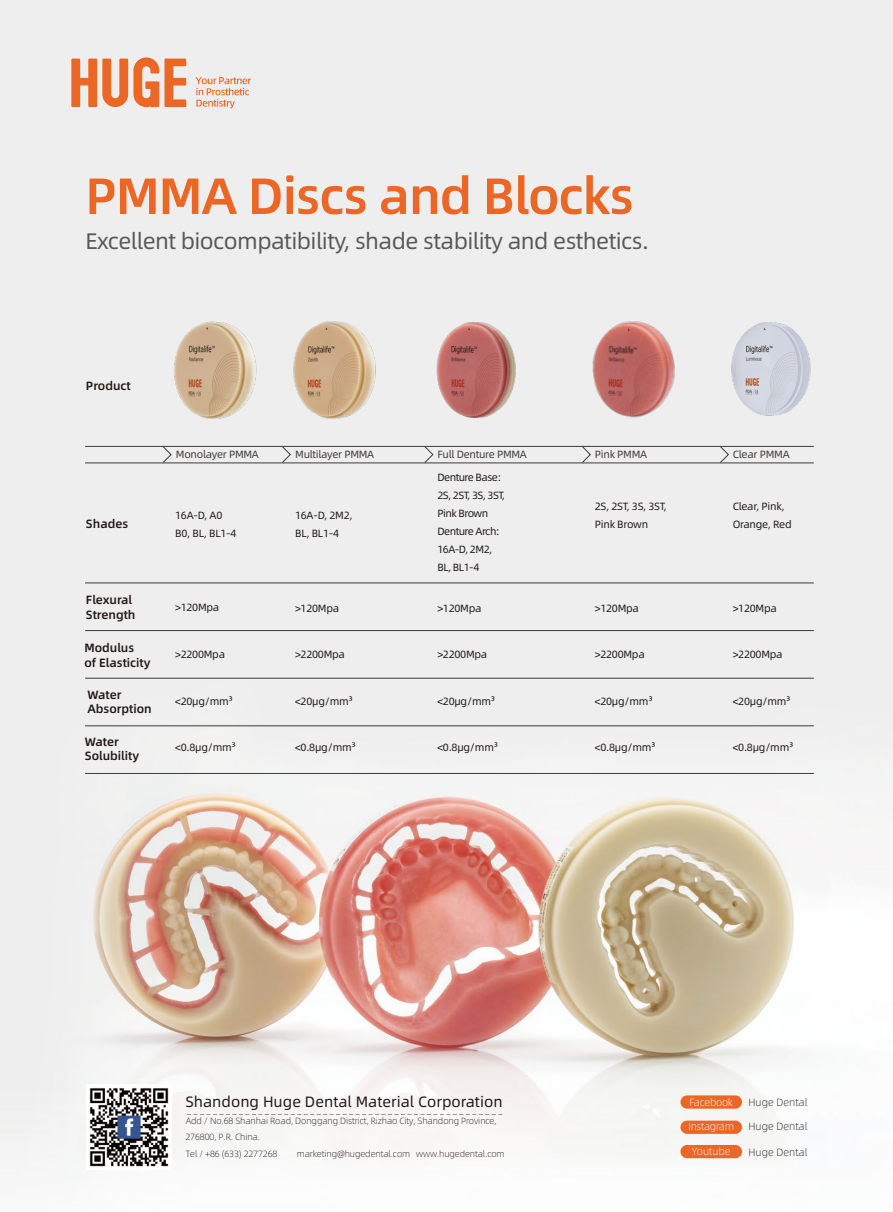
<style>
.page{position:relative;width:893px;height:1212px;background:#fff}
.page>*{position:absolute;margin:0;border:0;box-sizing:border-box;transform-origin:0 0}
.t1{font:51px "Alibaba Pu Hui Ti M";letter-spacing:-.025em;color:#ec6626}
.t2{font:22.5px "Alibaba Pu Hui Ti R";letter-spacing:-.025em;color:#595857}
.t3{font:15px "Alibaba Pu Hui Ti R";color:#221815}
.t4{font:12px/14.4px "Alibaba Pu Hui Ti M";color:#221815}
.t5{font:10.5px/18px "Alibaba Pu Hui Ti R";letter-spacing:-.025em;color:#221815}
.t6{font:10.5px/18px "Alibaba Pu Hui Ti R";letter-spacing:-.05em;color:#221815}
.t7{font:10.5px "Alibaba Pu Hui Ti R";letter-spacing:-.025em;color:#3e3a39}
.t8{font:10.5px "Alibaba Pu Hui Ti L";color:#221815}
.t9{font:10.5px "Alibaba Pu Hui Ti L";letter-spacing:-.025em;color:#fff}
.t10{font:10.5px "Alibaba Pu Hui Ti L";color:#fff}
.t11{font:9px/16.2px "Alibaba Pu Hui Ti L";letter-spacing:-.01em;color:#221815}
</style>
<div class="page">
<img style="left:0;top:0;width:893px;height:1164px">
<img style="left:576px;top:297px;width:111px;height:149px">
<hr style="left:85px;top:462px;width:729px;height:1px;background:#3e3a39">
<hr style="left:85px;top:446px;width:729px;height:1px;background:#3e3a39">
<hr style="left:85px;top:582px;width:729px;height:1px;background:#3e3a39">
<hr style="left:85px;top:630px;width:729px;height:1px;background:#3e3a39">
<hr style="left:85px;top:678px;width:729px;height:1px;background:#3e3a39">
<hr style="left:85px;top:725px;width:729px;height:1px;background:#3e3a39">
<hr style="left:85px;top:773px;width:729px;height:1px;background:#3e3a39">
<img style="left:278px;top:300px;width:109px;height:144px">
<svg style="left:162px;top:445px;width:10px;height:19px"></svg>
<svg style="left:281px;top:445px;width:10px;height:19px"></svg>
<svg style="left:424px;top:445px;width:10px;height:19px"></svg>
<svg style="left:581px;top:445px;width:10px;height:19px"></svg>
<svg style="left:719px;top:445px;width:10px;height:19px"></svg>
<img style="left:716px;top:301px;width:104px;height:140px">
<img style="left:422px;top:300px;width:103px;height:144px">
<img style="left:158px;top:300px;width:109px;height:144px">
<svg style="left:71px;top:57px;width:115px;height:50px;background:#ec9d78"></svg>
<svg style="left:196px;top:77px;width:55px;height:31px;background:#edd0c2"></svg>
<img style="left:87px;top:1084px;width:85px;height:83px">
<svg style="left:187px;top:1114px;width:315px;height:1px"></svg>
<div style="left:680px;top:1095px;width:62px;height:13px;background:#ec6626;border-radius:7px"></div>
<div style="left:680px;top:1120px;width:62px;height:14px;background:#ec6626;border-radius:7px"></div>
<div style="left:680px;top:1145px;width:62px;height:13px;background:#ec6626;border-radius:7px"></div>
<h1 class="t1" style="left:85px;top:156px;width:550px">PMMA Discs and Blocks</h1>
<h2 class="t2" style="left:85px;top:224px;width:565px">Excellent biocompatibility, shade stability and esthetics.</h2>
<p class="t4" style="left:86px;top:378px;width:46px">Product</p>
<p class="t4" style="left:86px;top:516px;width:44px">Shades</p>
<p class="t4" style="left:86px;top:592px;width:51px">Flexural<br>Strength</p>
<p class="t4" style="left:84px;top:640px;width:68px">Modulus<br>of Elasticity</p>
<p class="t4" style="left:87px;top:687px;width:66px">Water<br>Absorption</p>
<p class="t4" style="left:85px;top:734px;width:56px">Water<br>Solubility</p>
<p class="t7" style="left:176px;top:447px;width:84px">Monolayer PMMA</p>
<p class="t7" style="left:295px;top:447px;width:81px">Multilayer PMMA</p>
<p class="t7" style="left:437px;top:447px;width:91px">Full Denture PMMA</p>
<p class="t7" style="left:595px;top:447px;width:54px">Pink PMMA</p>
<p class="t7" style="left:733px;top:447px;width:58px">Clear PMMA</p>
<p class="t5" style="left:175px;top:506px;width:63px">16A-D, A0<br>B0, BL, BL1-4</p>
<p class="t5" style="left:175px;top:598px;width:46px">&gt;120Mpa</p>
<p class="t5" style="left:175px;top:645px;width:51px">&gt;2200Mpa</p>
<p class="t5" style="left:175px;top:691px;width:59px">&lt;20μg/mm³</p>
<p class="t5" style="left:175px;top:738px;width:62px">&lt;0.8μg/mm³</p>
<p class="t6" style="left:437px;top:468px;width:69px">Denture Base:<br>2S, 2ST, 3S, 3ST,<br>Pink Brown<br>Denture Arch:<br>16A-D, 2M2,<br>BL, BL1-4</p>
<p class="t5" style="left:295px;top:506px;width:59px">16A-D, 2M2,<br>BL, BL1-4</p>
<p class="t5" style="left:595px;top:497px;width:73px">2S, 2ST, 3S, 3ST,<br>Pink Brown</p>
<p class="t5" style="left:733px;top:497px;width:60px">Clear, Pink,<br>Orange, Red</p>
<p class="t5" style="left:295px;top:598px;width:46px">&gt;120Mpa</p>
<p class="t5" style="left:295px;top:645px;width:51px">&gt;2200Mpa</p>
<p class="t5" style="left:295px;top:691px;width:59px">&lt;20μg/mm³</p>
<p class="t5" style="left:295px;top:738px;width:62px">&lt;0.8μg/mm³</p>
<p class="t5" style="left:437px;top:598px;width:46px">&gt;120Mpa</p>
<p class="t5" style="left:437px;top:645px;width:51px">&gt;2200Mpa</p>
<p class="t5" style="left:437px;top:691px;width:59px">&lt;20μg/mm³</p>
<p class="t5" style="left:437px;top:738px;width:62px">&lt;0.8μg/mm³</p>
<p class="t5" style="left:595px;top:598px;width:46px">&gt;120Mpa</p>
<p class="t5" style="left:595px;top:645px;width:51px">&gt;2200Mpa</p>
<p class="t5" style="left:595px;top:691px;width:59px">&lt;20μg/mm³</p>
<p class="t5" style="left:595px;top:738px;width:62px">&lt;0.8μg/mm³</p>
<p class="t5" style="left:733px;top:598px;width:46px">&gt;120Mpa</p>
<p class="t5" style="left:733px;top:645px;width:51px">&gt;2200Mpa</p>
<p class="t5" style="left:733px;top:691px;width:59px">&lt;20μg/mm³</p>
<p class="t5" style="left:733px;top:738px;width:62px">&lt;0.8μg/mm³</p>
<h3 class="t3" style="left:185px;top:1091px;width:319px">Shandong Huge Dental Material Corporation</h3>
<p class="t11" style="left:185px;top:1112px;width:313px">Add / No.68 Shanhai Road, Donggang District, Rizhao City, Shandong Province,<br>276800, P.R. China.<br>Tel / +86 (633) 2277268</p>
<p class="t11" style="left:297px;top:1145px;width:209px">marketing@hugedental.com www.hugedental.com</p>
<p class="t9" style="left:690px;top:1094px;width:45px">Facebook</p>
<p class="t9" style="left:689px;top:1118px;width:47px">Instagram</p>
<p class="t10" style="left:692px;top:1144px;width:40px">Youtube</p>
<p class="t8" style="left:749px;top:1094px;width:60px">Huge Dental</p>
<p class="t8" style="left:749px;top:1118px;width:60px">Huge Dental</p>
<p class="t8" style="left:749px;top:1144px;width:60px">Huge Dental</p>
</div>
